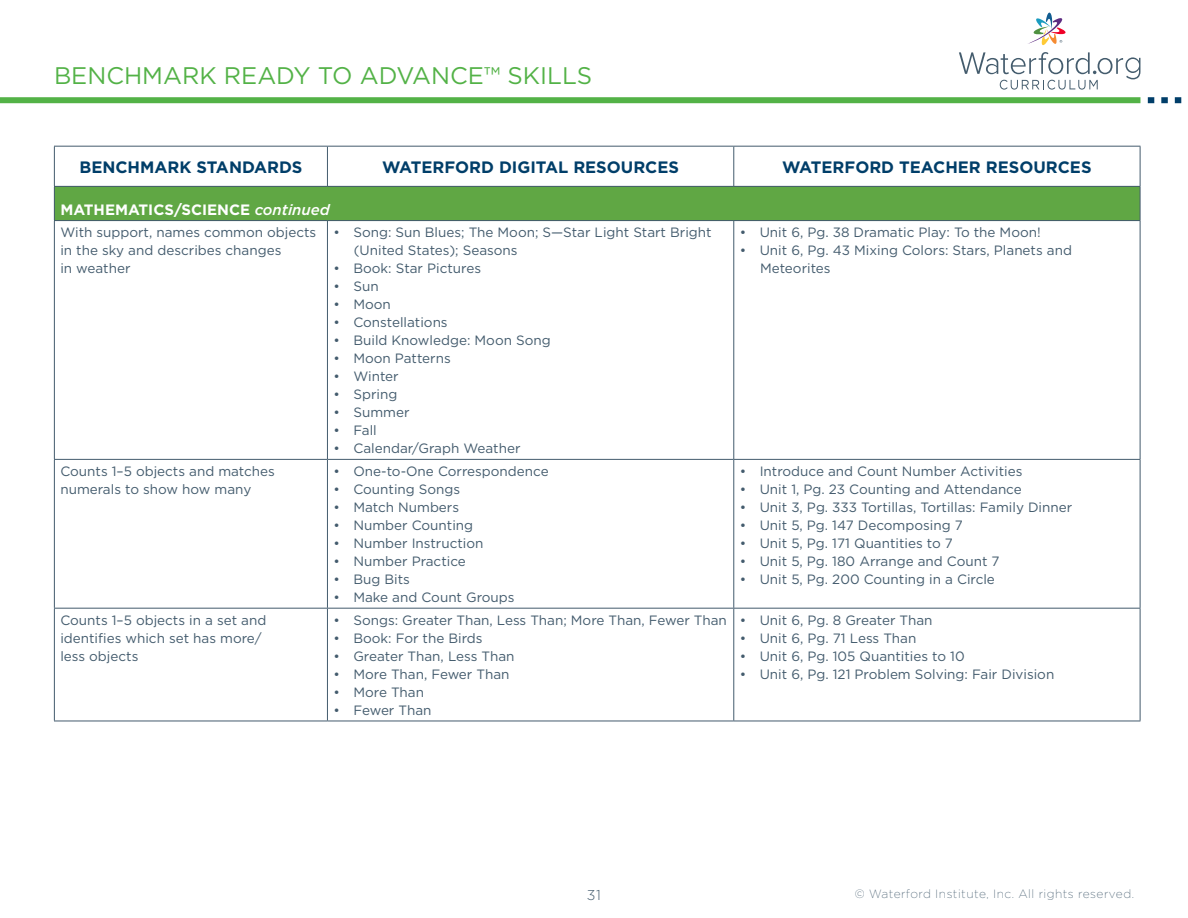
<style>
.page{position:relative;width:1188px;height:918px;background:#fff}
.page>*{position:absolute;margin:0;border:0;box-sizing:border-box;transform-origin:0 0}
.t1{font:24px "Gotham";color:#53b247}
._0_-_Main_Table_Head{font:700 16.5px "Gotham";color:#003e69}
._1_-_First_Colorbar{font:700 15px "Gotham";color:#fff}
.t2{font:300 14.25px "Gotham";color:#435b6d}
.Chart_Copy{font:13.5px/18px "Gotham";color:#435b6d}
.t3{font:200 12px "Gotham";letter-spacing:.04em;color:#435b6d}
.s1{font-weight:500;font-style:italic}
</style>
<div class="page">
<svg style="left:959px;top:52px;width:181px;height:38px"></svg>
<svg style="left:1028px;top:12px;width:38px;height:33px"></svg>
<div style="left:0;top:97px;width:1140px;height:6px;background:#53b247"></div>
<svg style="left:1148px;top:97px;width:6px;height:6px"></svg>
<div style="left:1161px;top:97px;width:7px;height:6px;background:#003e69"></div>
<svg style="left:1175px;top:97px;width:6px;height:6px"></svg>
<svg style="left:55px;top:147px;width:1085px;height:39px"></svg>
<div style="left:54px;top:186px;width:1086px;height:35px;background:#60a744"></div>
<hr style="left:54px;top:459px;width:273px;height:1px;background:#435b6d">
<hr style="left:327px;top:459px;width:407px;height:1px;background:#435b6d">
<hr style="left:734px;top:459px;width:406px;height:1px;background:#435b6d">
<hr style="left:54px;top:608px;width:273px;height:1px;background:#435b6d">
<hr style="left:327px;top:608px;width:407px;height:1px;background:#435b6d">
<hr style="left:734px;top:608px;width:406px;height:1px;background:#435b6d">
<hr style="left:54px;top:221px;width:1px;height:238px;background:#435b6d">
<hr style="left:54px;top:460px;width:1px;height:148px;background:#435b6d">
<hr style="left:54px;top:609px;width:1px;height:112px;background:#435b6d">
<hr style="left:327px;top:221px;width:1px;height:238px;background:#435b6d">
<hr style="left:327px;top:460px;width:1px;height:148px;background:#435b6d">
<hr style="left:327px;top:609px;width:1px;height:112px;background:#435b6d">
<hr style="left:733px;top:221px;width:1px;height:238px;background:#435b6d">
<hr style="left:1140px;top:221px;width:1px;height:238px;background:#435b6d">
<hr style="left:733px;top:460px;width:1px;height:148px;background:#435b6d">
<hr style="left:1140px;top:460px;width:1px;height:148px;background:#435b6d">
<hr style="left:733px;top:609px;width:1px;height:112px;background:#435b6d">
<hr style="left:1140px;top:609px;width:1px;height:112px;background:#435b6d">
<hr style="left:54px;top:187px;width:1px;height:33px;background:#435b6d">
<hr style="left:1140px;top:187px;width:1px;height:33px;background:#435b6d">
<hr style="left:54px;top:220px;width:273px;height:1px;background:#435b6d">
<hr style="left:327px;top:220px;width:407px;height:1px;background:#435b6d">
<hr style="left:734px;top:220px;width:406px;height:1px;background:#435b6d">
<hr style="left:54px;top:721px;width:273px;height:1px;background:#435b6d">
<hr style="left:327px;top:721px;width:407px;height:1px;background:#435b6d">
<hr style="left:734px;top:721px;width:406px;height:1px;background:#435b6d">
<hr style="left:54px;top:146px;width:273px;height:1px;background:#435b6d">
<hr style="left:54px;top:147px;width:1px;height:39px;background:#435b6d">
<hr style="left:54px;top:186px;width:273px;height:1px;background:#435b6d">
<hr style="left:327px;top:146px;width:407px;height:1px;background:#435b6d">
<hr style="left:327px;top:147px;width:1px;height:39px;background:#435b6d">
<hr style="left:327px;top:186px;width:407px;height:1px;background:#435b6d">
<hr style="left:734px;top:146px;width:406px;height:1px;background:#435b6d">
<hr style="left:733px;top:147px;width:1px;height:39px;background:#435b6d">
<hr style="left:1140px;top:147px;width:1px;height:39px;background:#435b6d">
<hr style="left:734px;top:186px;width:406px;height:1px;background:#435b6d">
<h1 class="t1" style="left:54px;top:60px;width:540px">BENCHMARK READY TO ADVANCE™ SKILLS</h1>
<p class="_0_-_Main_Table_Head" style="left:79px;top:156px;width:224px">BENCHMARK STANDARDS</p>
<p class="_0_-_Main_Table_Head" style="left:382px;top:156px;width:298px">WATERFORD DIGITAL RESOURCES</p>
<p class="_0_-_Main_Table_Head" style="left:782px;top:156px;width:311px">WATERFORD TEACHER RESOURCES</p>
<p class="_1_-_First_Colorbar" style="left:60px;top:199px;width:271px">MATHEMATICS/SCIENCE <span class="s1">continued</span></p>
<p class="Chart_Copy" style="left:60px;top:223px;width:257px">With support, names common objects in the sky and describes changes<br>in weather</p>
<p class="Chart_Copy" style="left:354px;top:223px;width:359px;text-indent:-20px">• Song: Sun Blues; The Moon; S—Star Light Start Bright (United States); Seasons</p>
<p class="Chart_Copy" style="left:740px;top:223px;width:303px">• Unit 6, Pg. 38 Dramatic Play: To the Moon!</p>
<p class="Chart_Copy" style="left:760px;top:241px;width:313px;text-indent:-20px">• Unit 6, Pg. 43 Mixing Colors: Stars, Planets and<br>Meteorites</p>
<p class="Chart_Copy" style="left:333px;top:259px;width:149px">• Book: Star Pictures</p>
<p class="Chart_Copy" style="left:333px;top:277px;width:47px">• Sun</p>
<p class="Chart_Copy" style="left:333px;top:295px;width:59px">• Moon</p>
<p class="Chart_Copy" style="left:333px;top:313px;width:116px">• Constellations</p>
<p class="Chart_Copy" style="left:333px;top:331px;width:219px">• Build Knowledge: Moon Song</p>
<p class="Chart_Copy" style="left:333px;top:349px;width:119px">• Moon Patterns</p>
<p class="Chart_Copy" style="left:333px;top:367px;width:67px">• Winter</p>
<p class="Chart_Copy" style="left:333px;top:385px;width:65px">• Spring</p>
<p class="Chart_Copy" style="left:333px;top:403px;width:78px">• Summer</p>
<p class="Chart_Copy" style="left:333px;top:421px;width:45px">• Fall</p>
<p class="Chart_Copy" style="left:333px;top:439px;width:189px">• Calendar/Graph Weather</p>
<p class="Chart_Copy" style="left:60px;top:462px;width:216px">Counts 1–5 objects and matches numerals to show how many</p>
<p class="Chart_Copy" style="left:333px;top:462px;width:217px">• One-to-One Correspondence</p>
<p class="Chart_Copy" style="left:333px;top:480px;width:128px">• Counting Songs</p>
<p class="Chart_Copy" style="left:333px;top:498px;width:127px">• Match Numbers</p>
<p class="Chart_Copy" style="left:333px;top:516px;width:141px">• Number Counting</p>
<p class="Chart_Copy" style="left:333px;top:534px;width:152px">• Number Instruction</p>
<p class="Chart_Copy" style="left:333px;top:552px;width:134px">• Number Practice</p>
<p class="Chart_Copy" style="left:333px;top:570px;width:78px">• Bug Bits</p>
<p class="Chart_Copy" style="left:333px;top:588px;width:183px">• Make and Count Groups</p>
<p class="Chart_Copy" style="left:60px;top:611px;width:207px">Counts 1–5 objects in a set and identifies which set has more/ less objects</p>
<p class="Chart_Copy" style="left:333px;top:611px;width:395px">• Songs: Greater Than, Less Than; More Than, Fewer Than</p>
<p class="Chart_Copy" style="left:333px;top:629px;width:151px">• Book: For the Birds</p>
<p class="Chart_Copy" style="left:333px;top:647px;width:183px">• Greater Than, Less Than</p>
<p class="Chart_Copy" style="left:333px;top:665px;width:178px">• More Than, Fewer Than</p>
<p class="Chart_Copy" style="left:333px;top:683px;width:92px">• More Than</p>
<p class="Chart_Copy" style="left:333px;top:701px;width:100px">• Fewer Than</p>
<p class="Chart_Copy" style="left:740px;top:462px;width:284px">• Introduce and Count Number Activities</p>
<p class="Chart_Copy" style="left:740px;top:480px;width:284px">• Unit 1, Pg. 23 Counting and Attendance</p>
<p class="Chart_Copy" style="left:740px;top:498px;width:334px">• Unit 3, Pg. 333 Tortillas, Tortillas: Family Dinner</p>
<p class="Chart_Copy" style="left:740px;top:516px;width:224px">• Unit 5, Pg. 147 Decomposing 7</p>
<p class="Chart_Copy" style="left:740px;top:534px;width:215px">• Unit 5, Pg. 171 Quantities to 7</p>
<p class="Chart_Copy" style="left:740px;top:552px;width:261px">• Unit 5, Pg. 180 Arrange and Count 7</p>
<p class="Chart_Copy" style="left:740px;top:570px;width:257px">• Unit 5, Pg. 200 Counting in a Circle</p>
<p class="Chart_Copy" style="left:740px;top:611px;width:194px">• Unit 6, Pg. 8 Greater Than</p>
<p class="Chart_Copy" style="left:740px;top:629px;width:178px">• Unit 6, Pg. 71 Less Than</p>
<p class="Chart_Copy" style="left:740px;top:647px;width:227px">• Unit 6, Pg. 105 Quantities to 10</p>
<p class="Chart_Copy" style="left:740px;top:665px;width:316px">• Unit 6, Pg. 121 Problem Solving: Fair Division</p>
<p class="t2" style="left:587px;top:886px;width:16px">31</p>
<p class="t3" style="left:855px;top:886px;width:281px">© Waterford Institute, Inc. All rights reserved.</p>
</div>
